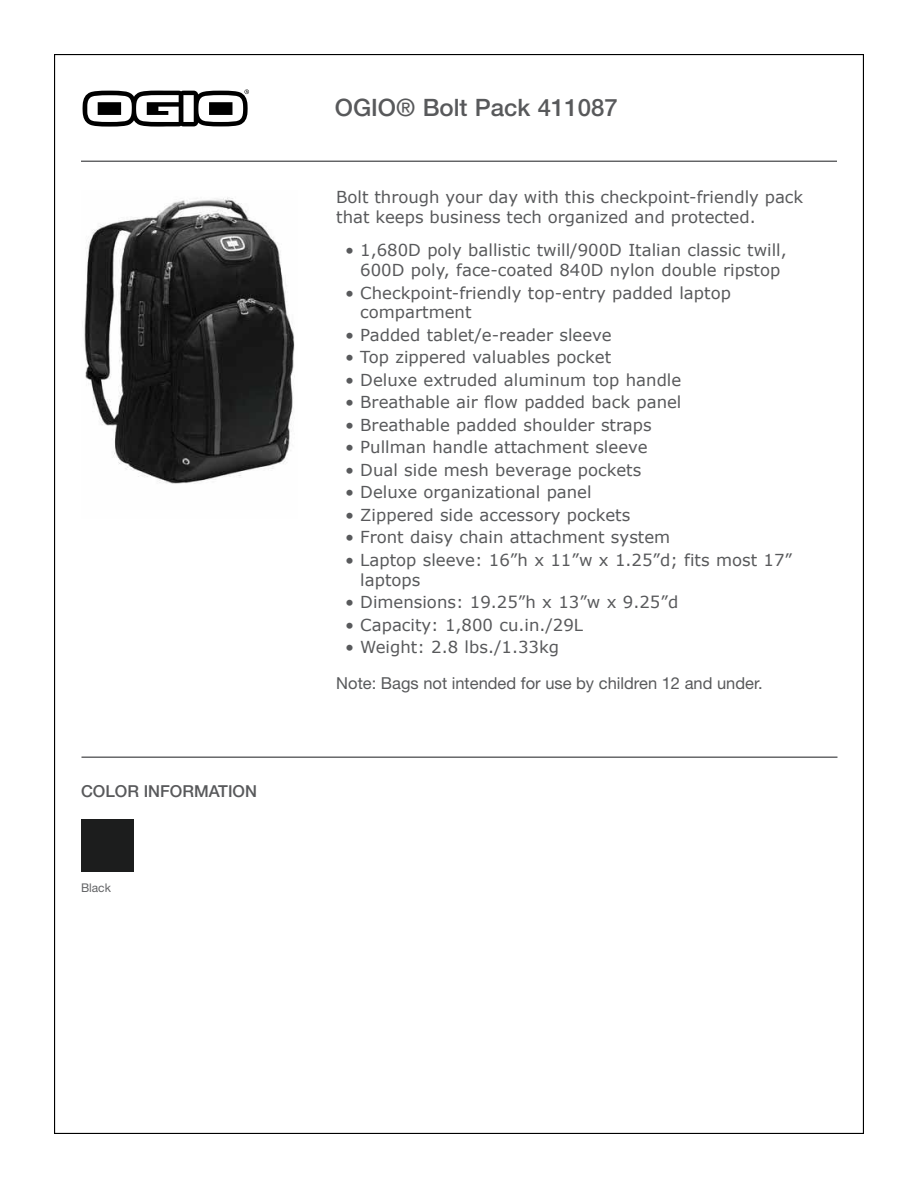
<style>
.page{position:relative;width:918px;height:1188px;background:#fff}
.page>*{position:absolute;margin:0;border:0;box-sizing:border-box;transform-origin:0 0}
.t1{font:500 24px "Helvetica Neue LT Std";color:#58595b}
.t2{font:16.5px/19.8px "Verdana";color:#58595b}
.t3{font:16.5px "Helvetica Neue LT Std";color:#58595b}
.t4{font:500 16.5px "Helvetica Neue LT Std";color:#58595b}
.t5{font:12px "Helvetica Neue LT Std";color:#636466}
</style>
<div class="page">
<hr style="left:81px;top:161px;width:756px;height:1px;background:#636466">
<svg style="left:83px;top:89px;width:166px;height:38px"></svg>
<div style="left:82px;top:819px;width:52px;height:52px;background:#1c1d1d"></div>
<hr style="left:81px;top:756px;width:756px;height:2px;background:#636466">
<img style="left:84px;top:197px;width:211px;height:287px">
<p class="t4" style="left:81px;top:781px;width:178px">COLOR INFORMATION</p>
<p class="t5" style="left:81px;top:881px;width:31px">Black</p>
<h1 class="t1" style="left:335px;top:93px;width:285px">OGIO® Bolt Pack 411087</h1>
<p class="t2" style="left:336px;top:187px;width:469px">Bolt through your day with this checkpoint-friendly pack that keeps business tech organized and protected.</p>
<p class="t2" style="left:345px;top:240px;width:443px;text-align:center">• 1,680D poly ballistic twill/900D Italian classic twill,<br>600D poly, face-coated 840D nylon double ripstop</p>
<p class="t2" style="left:360px;top:282px;width:372px;text-indent:-15px">• Checkpoint-friendly top-entry padded laptop compartment</p>
<p class="t2" style="left:345px;top:325px;width:268px">• Padded tablet/e-reader sleeve</p>
<p class="t2" style="left:345px;top:347px;width:267px">• Top zippered valuables pocket</p>
<p class="t2" style="left:345px;top:370px;width:338px">• Deluxe extruded aluminum top handle</p>
<p class="t2" style="left:345px;top:392px;width:338px">• Breathable air flow padded back panel</p>
<p class="t2" style="left:345px;top:415px;width:308px">• Breathable padded shoulder straps</p>
<p class="t2" style="left:345px;top:437px;width:304px">• Pullman handle attachment sleeve</p>
<p class="t2" style="left:345px;top:460px;width:298px">• Dual side mesh beverage pockets</p>
<p class="t2" style="left:345px;top:482px;width:248px">• Deluxe organizational panel</p>
<p class="t2" style="left:345px;top:505px;width:287px">• Zippered side accessory pockets</p>
<p class="t2" style="left:345px;top:527px;width:327px">• Front daisy chain attachment system</p>
<p class="t2" style="left:360px;top:550px;width:433px;text-indent:-15px">• Laptop sleeve: 16”h x 11”w x 1.25”d; fits most 17” laptops</p>
<p class="t2" style="left:345px;top:592px;width:335px">• Dimensions: 19.25”h x 13”w x 9.25”d</p>
<p class="t2" style="left:345px;top:615px;width:239px">• Capacity: 1,800 cu.in./29L</p>
<p class="t2" style="left:345px;top:637px;width:215px">• Weight: 2.8 lbs./1.33kg</p>
<p class="t3" style="left:336px;top:674px;width:428px">Note: Bags not intended for use by children 12 and under.</p>
</div>
